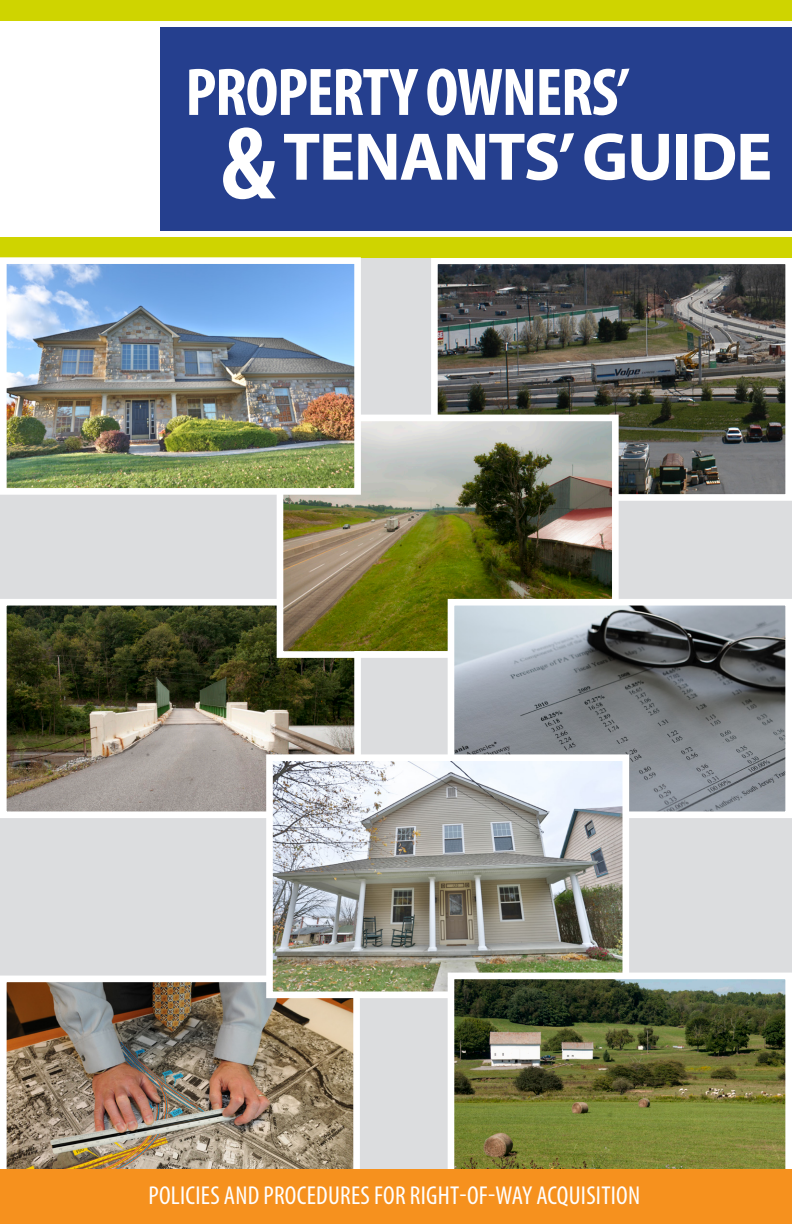
<style>
.page{position:relative;width:792px;height:1224px;background:#fff}
.page>*{position:absolute;margin:0;border:0;box-sizing:border-box;transform-origin:0 0}
.t1{font:700 condensed 104px "Myriad Pro";color:#fff}
.t2{font:700 condensed 68px "Myriad Pro";letter-spacing:-.02em;color:#fff}
.t3{font:700 68px "Myriad Pro";letter-spacing:-.02em;color:#fff}
.t4{font:condensed 26px "Myriad Pro";letter-spacing:.01em;color:#fff}
</style>
<div class="page">
<div style="left:0;top:257px;width:792px;height:939px;background:#dcdddf"></div>
<div style="left:160px;top:27px;width:632px;height:203px;background:#253f8e"></div>
<div style="left:0;top:0;width:792px;height:21px;background:#cfd400"></div>
<img style="left:439px;top:265px;width:345px;height:228px">
<div style="left:431px;top:257px;width:361px;height:244px;border:7px solid #fff"></div>
<img style="left:8px;top:607px;width:345px;height:203px">
<div style="left:0;top:599px;width:361px;height:219px;border:7px solid #fff"></div>
<img style="left:285px;top:423px;width:326px;height:227px">
<div style="left:277px;top:415px;width:342px;height:243px;border:7px solid #fff"></div>
<img style="left:8px;top:984px;width:344px;height:186px">
<div style="left:0;top:976px;width:360px;height:237px;border:7px solid #fff"></div>
<img style="left:456px;top:607px;width:328px;height:203px">
<div style="left:448px;top:599px;width:344px;height:219px;border:7px solid #fff"></div>
<img style="left:274px;top:762px;width:347px;height:228px">
<div style="left:266px;top:754px;width:363px;height:244px;border:7px solid #fff"></div>
<img style="left:456px;top:981px;width:328px;height:189px">
<div style="left:448px;top:973px;width:344px;height:243px;border:7px solid #fff"></div>
<div style="left:0;top:1170px;width:792px;height:54px;background:#f6911e"></div>
<div style="left:0;top:237px;width:792px;height:20px;background:#cfd400"></div>
<img style="left:8px;top:265px;width:345px;height:222px">
<div style="left:0;top:257px;width:361px;height:238px;border:7px solid #fff"></div>
<p class="t2" style="left:185px;top:50px;width:446px">PROPERTY OWNERS’</p>
<p class="t1" style="left:221px;top:99px;width:57px">&amp;</p>
<p class="t3" style="left:283px;top:112px;width:491px">TENANTS’ GUIDE</p>
<p class="t4" style="left:148px;top:1180px;width:493px">POLICIES AND PROCEDURES FOR RIGHT-OF-WAY ACQUISITION</p>
</div>
